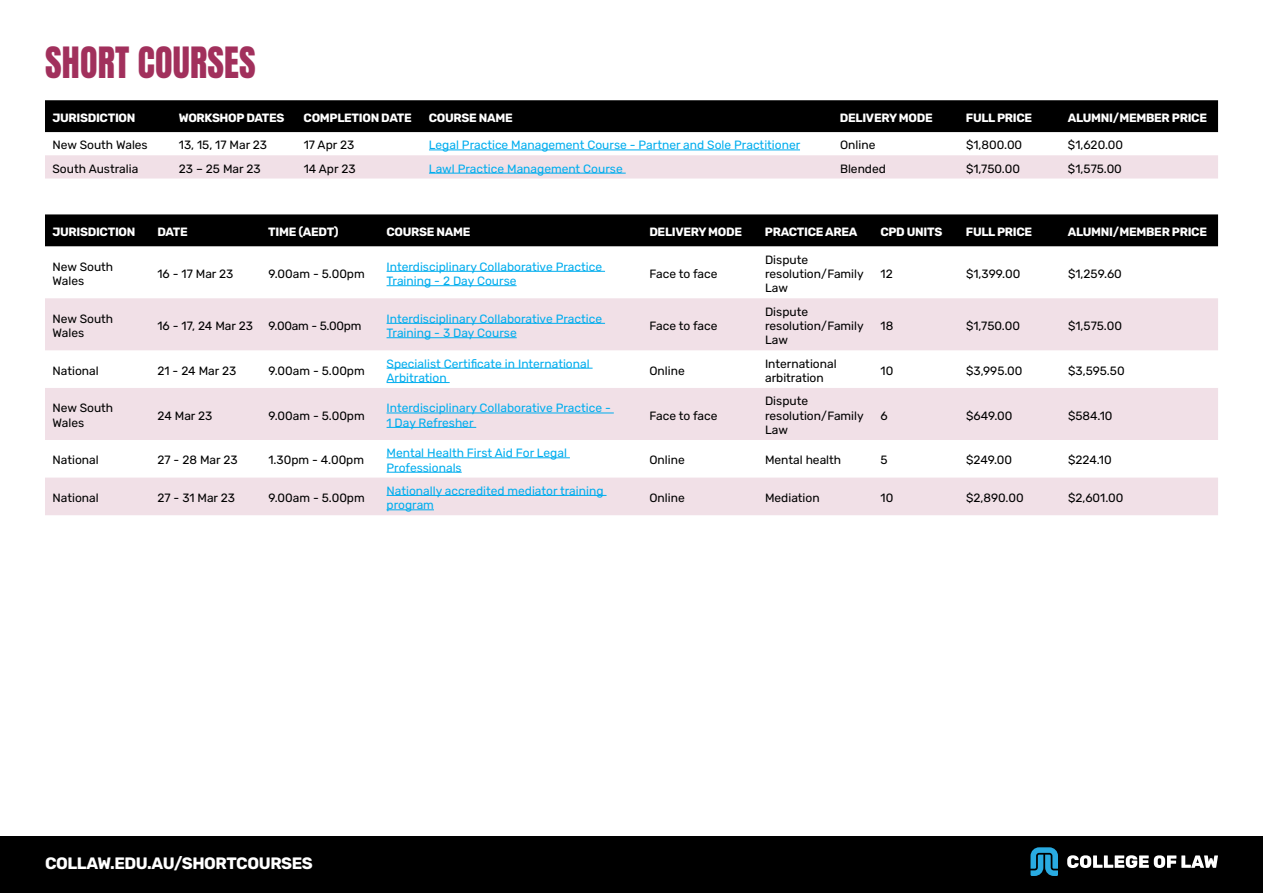
<style>
.page{position:relative;width:1263px;height:893px;background:#fff}
.page>*{position:absolute;margin:0;border:0;box-sizing:border-box;transform-origin:0 0}
.t1{font:36px "Anton";letter-spacing:.005em;color:#a1305c}
.t2{font:700 16.5px "Rubik";letter-spacing:-.025em;color:#fff}
.t3{font:12px/14.4px "Rubik";color:#000}
.t4{font:12px/14.4px "Rubik";color:#00adee}
.t5{font:700 12px "Rubik";letter-spacing:-.025em;color:#fff}
.t6{font:12px "Rubik";letter-spacing:-.02em;color:#000}
</style>
<div class="page">
<div style="left:0;top:836px;width:1263px;height:57px;background:#000"></div>
<svg style="left:1067px;top:855px;width:151px;height:13px"></svg>
<svg style="left:1030px;top:847px;width:28px;height:29px"></svg>
<div style="left:45px;top:100px;width:1173px;height:32px;background:#000"></div>
<svg style="left:45px;top:155px;width:1173px;height:24px;background:#f0e0e7"></svg>
<hr style="left:429px;top:150px;width:371px;height:1px;background:#00adee">
<hr style="left:429px;top:173px;width:197px;height:1px;background:#00adee">
<div style="left:45px;top:214px;width:1173px;height:32px;background:#000"></div>
<svg style="left:45px;top:298px;width:1173px;height:217px;fill:#f1e0e7"></svg>
<hr style="left:387px;top:271px;width:218px;height:1px;background:#00adee">
<hr style="left:387px;top:285px;width:130px;height:1px;background:#00adee">
<hr style="left:387px;top:323px;width:218px;height:1px;background:#00adee">
<hr style="left:387px;top:337px;width:130px;height:1px;background:#00adee">
<hr style="left:387px;top:368px;width:206px;height:1px;background:#00adee">
<hr style="left:387px;top:382px;width:63px;height:1px;background:#00adee">
<hr style="left:387px;top:413px;width:227px;height:1px;background:#00adee">
<hr style="left:387px;top:427px;width:89px;height:1px;background:#00adee">
<hr style="left:387px;top:457px;width:183px;height:1px;background:#00adee">
<hr style="left:387px;top:472px;width:75px;height:1px;background:#00adee">
<hr style="left:387px;top:495px;width:219px;height:1px;background:#00adee">
<hr style="left:387px;top:509px;width:47px;height:1px;background:#00adee">
<h1 class="t1" style="left:45px;top:45px;width:212px">SHORT COURSES</h1>
<p class="t5" style="left:52px;top:111px;width:85px">JURISDICTION</p>
<p class="t5" style="left:179px;top:111px;width:107px">WORKSHOP DATES</p>
<p class="t5" style="left:304px;top:111px;width:110px">COMPLETION DATE</p>
<p class="t5" style="left:429px;top:111px;width:85px">COURSE NAME</p>
<p class="t5" style="left:840px;top:111px;width:94px">DELIVERY MODE</p>
<p class="t5" style="left:966px;top:111px;width:68px">FULL PRICE</p>
<p class="t5" style="left:1068px;top:111px;width:141px">ALUMNI/MEMBER PRICE</p>
<p class="t3" style="left:53px;top:138px;width:97px">New South Wales</p>
<p class="t3" style="left:179px;top:138px;width:90px">13, 15, 17 Mar 23</p>
<p class="t3" style="left:304px;top:138px;width:52px">17 Apr 23</p>
<p class="t4" style="left:429px;top:138px;width:373px">Legal Practice Management Course - Partner and Sole Practitioner</p>
<p class="t3" style="left:840px;top:138px;width:37px">Online</p>
<p class="t3" style="left:966px;top:138px;width:58px">$1,800.00</p>
<p class="t3" style="left:1068px;top:138px;width:57px">$1,620.00</p>
<p class="t3" style="left:53px;top:161px;width:87px">South Australia</p>
<p class="t3" style="left:179px;top:161px;width:83px">23 – 25 Mar 23</p>
<p class="t3" style="left:304px;top:161px;width:53px">14 Apr 23</p>
<p class="t4" style="left:429px;top:161px;width:195px">Lawl Practice Management Course</p>
<p class="t3" style="left:840px;top:161px;width:47px">Blended</p>
<p class="t3" style="left:966px;top:161px;width:55px">$1,750.00</p>
<p class="t3" style="left:1068px;top:161px;width:55px">$1,575.00</p>
<p class="t5" style="left:52px;top:225px;width:85px">JURISDICTION</p>
<p class="t5" style="left:157px;top:225px;width:32px">DATE</p>
<p class="t5" style="left:268px;top:225px;width:72px">TIME (AEDT)</p>
<p class="t5" style="left:386px;top:225px;width:85px">COURSE NAME</p>
<p class="t5" style="left:649px;top:225px;width:94px">DELIVERY MODE</p>
<p class="t5" style="left:765px;top:225px;width:94px">PRACTICE AREA</p>
<p class="t5" style="left:880px;top:225px;width:63px">CPD UNITS</p>
<p class="t5" style="left:966px;top:225px;width:68px">FULL PRICE</p>
<p class="t5" style="left:1068px;top:225px;width:141px">ALUMNI/MEMBER PRICE</p>
<p class="t3" style="left:52px;top:260px;width:62px">New South<br>Wales</p>
<p class="t3" style="left:157px;top:267px;width:77px">16 - 17 Mar 23</p>
<p class="t3" style="left:268px;top:267px;width:98px">9.00am - 5.00pm</p>
<p class="t4" style="left:387px;top:260px;width:217px">Interdisciplinary Collaborative Practice<br>Training - 2 Day Course</p>
<p class="t3" style="left:649px;top:267px;width:70px">Face to face</p>
<p class="t3" style="left:765px;top:252px;width:100px">Dispute resolution/Family<br>Law</p>
<p class="t3" style="left:880px;top:267px;width:14px">12</p>
<p class="t3" style="left:966px;top:267px;width:56px">$1,399.00</p>
<p class="t3" style="left:1068px;top:267px;width:55px">$1,259.60</p>
<p class="t3" style="left:53px;top:312px;width:62px">New South<br>Wales</p>
<p class="t3" style="left:158px;top:319px;width:97px">16 - 17, 24 Mar 23</p>
<p class="t6" style="left:268px;top:319px;width:94px">9.00am - 5.00pm</p>
<p class="t4" style="left:387px;top:312px;width:217px">Interdisciplinary Collaborative Practice<br>Training - 3 Day Course</p>
<p class="t3" style="left:649px;top:319px;width:70px">Face to face</p>
<p class="t3" style="left:765px;top:304px;width:100px">Dispute resolution/Family<br>Law</p>
<p class="t3" style="left:880px;top:319px;width:14px">18</p>
<p class="t3" style="left:966px;top:319px;width:55px">$1,750.00</p>
<p class="t3" style="left:1068px;top:319px;width:55px">$1,575.00</p>
<p class="t3" style="left:53px;top:364px;width:48px">National</p>
<p class="t3" style="left:158px;top:364px;width:80px">21 - 24 Mar 23</p>
<p class="t3" style="left:268px;top:364px;width:98px">9.00am - 5.00pm</p>
<p class="t4" style="left:387px;top:356px;width:205px">Specialist Certificate in International<br>Arbitration</p>
<p class="t3" style="left:649px;top:364px;width:37px">Online</p>
<p class="t3" style="left:765px;top:356px;width:73px">International arbitration</p>
<p class="t3" style="left:880px;top:364px;width:14px">10</p>
<p class="t3" style="left:966px;top:364px;width:58px">$3,995.00</p>
<p class="t3" style="left:1068px;top:364px;width:58px">$3,595.50</p>
<p class="t3" style="left:53px;top:401px;width:62px">New South<br>Wales</p>
<p class="t3" style="left:158px;top:408px;width:56px">24 Mar 23</p>
<p class="t3" style="left:268px;top:408px;width:98px">9.00am - 5.00pm</p>
<p class="t4" style="left:387px;top:401px;width:226px">Interdisciplinary Collaborative Practice -<br>1 Day Refresher</p>
<p class="t3" style="left:649px;top:408px;width:70px">Face to face</p>
<p class="t3" style="left:765px;top:394px;width:100px">Dispute resolution/Family<br>Law</p>
<p class="t3" style="left:880px;top:408px;width:9px">6</p>
<p class="t3" style="left:966px;top:408px;width:48px">$649.00</p>
<p class="t3" style="left:1068px;top:408px;width:46px">$584.10</p>
<p class="t3" style="left:53px;top:453px;width:48px">National</p>
<p class="t3" style="left:158px;top:453px;width:82px">27 - 28 Mar 23</p>
<p class="t3" style="left:268px;top:453px;width:97px">1.30pm - 4.00pm</p>
<p class="t4" style="left:387px;top:446px;width:182px">Mental Health First Aid For Legal<br>Professionals</p>
<p class="t3" style="left:649px;top:453px;width:37px">Online</p>
<p class="t3" style="left:765px;top:453px;width:78px">Mental health</p>
<p class="t3" style="left:880px;top:453px;width:9px">5</p>
<p class="t3" style="left:966px;top:453px;width:48px">$249.00</p>
<p class="t3" style="left:1068px;top:453px;width:45px">$224.10</p>
<p class="t3" style="left:53px;top:491px;width:48px">National</p>
<p class="t3" style="left:158px;top:491px;width:79px">27 - 31 Mar 23</p>
<p class="t3" style="left:268px;top:491px;width:98px">9.00am - 5.00pm</p>
<p class="t4" style="left:387px;top:484px;width:219px">Nationally accredited mediator training program</p>
<p class="t3" style="left:649px;top:491px;width:37px">Online</p>
<p class="t3" style="left:765px;top:491px;width:56px">Mediation</p>
<p class="t3" style="left:880px;top:491px;width:14px">10</p>
<p class="t3" style="left:966px;top:491px;width:59px">$2,890.00</p>
<p class="t3" style="left:1068px;top:491px;width:57px">$2,601.00</p>
<h2 class="t2" style="left:45px;top:854px;width:269px">COLLAW.EDU.AU/SHORTCOURSES</h2>
</div>
